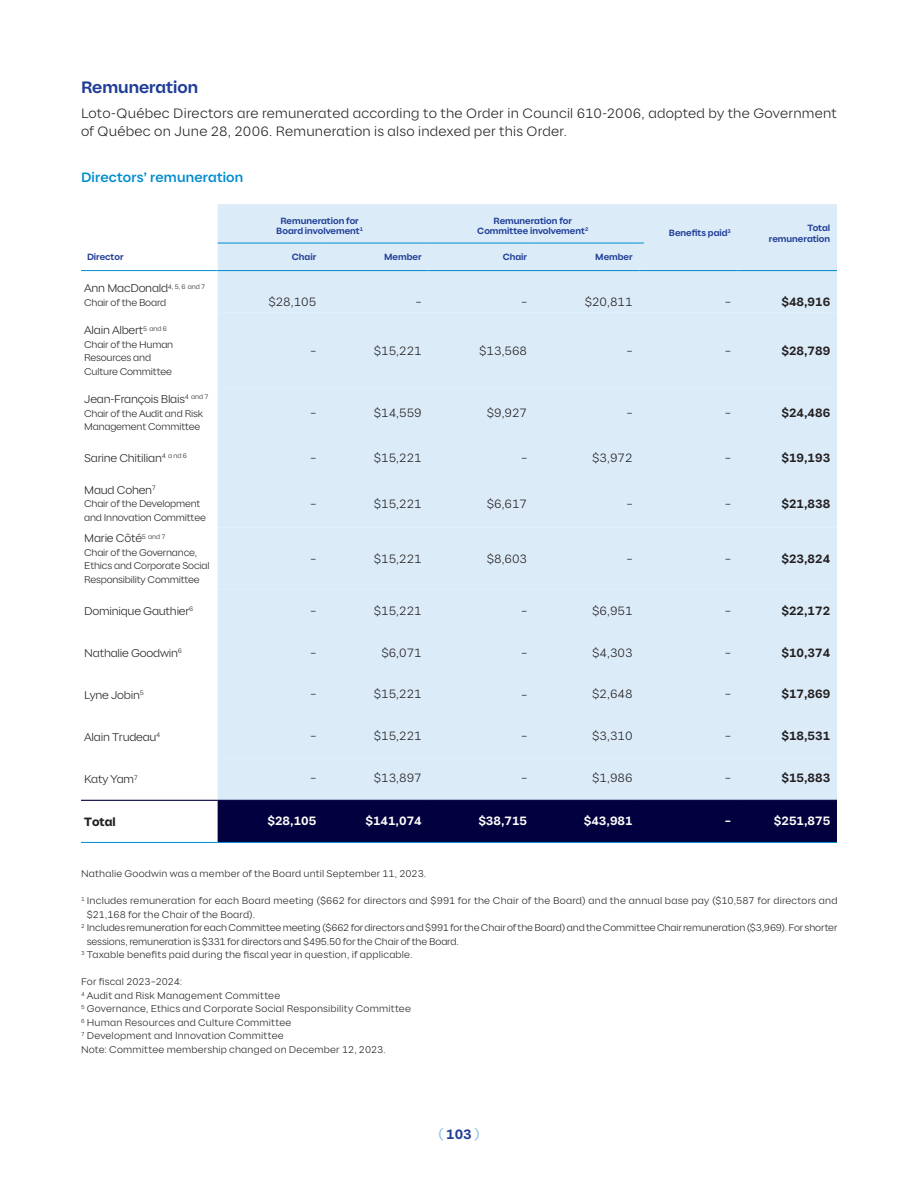
<style>
.page{position:relative;width:918px;height:1188px;background:#fff}
.page>*{position:absolute;margin:0;border:0;box-sizing:border-box;transform-origin:0 0}
.Sous-titre_foncé{font:600 16.5px "Loto Qc";color:#203e96}
.Texte_courant_-_Justifié{font:300 13.5px/18px "Loto Qc";letter-spacing:.015em;color:#231f20}
.Sous-titre_niveau_2{font:500 13.5px "Loto Qc";letter-spacing:.01em;color:#008ccf}
.t1{font:600 13.5px "Loto Qc";color:#203e96}
.t2{font:300 12px "Loto Qc";color:#231f20}
.t3{font:600 12px "Loto Qc";color:#231f20}
.t4{font:600 12px "Loto Qc";color:#fff}
.Texte_bold_-_Tableau{font:700 12px "Loto Qc";color:#231f20}
.t5{font:300 11.25px "Loto Qc";letter-spacing:-.02em;color:#231f20}
.Notes{font:300 9.75px/13.5px "Loto Qc";letter-spacing:-.005em;color:#231f20}
.Notes-2{font:300 9.75px/13.5px "Loto Qc";letter-spacing:.02em;color:#231f20}
.Notes-3{font:300 9.75px "Loto Qc";letter-spacing:.015em;color:#231f20}
.t6{font:600 9px "Loto Qc";color:#203e96}
.s1{font-weight:400;color:#8fc3e9}
</style>
<div class="page">
<div style="left:218px;top:204px;width:619px;height:66px;background:#dbebf8"></div>
<div style="left:218px;top:271px;width:619px;height:529px;background:#dbebf8"></div>
<hr style="left:81px;top:842px;width:137px;height:1px;background:#008ccf">
<hr style="left:218px;top:243px;width:105px;height:1px;background:#008ccf">
<hr style="left:323px;top:243px;width:105px;height:1px;background:#008ccf">
<hr style="left:428px;top:243px;width:106px;height:1px;background:#008ccf">
<hr style="left:534px;top:243px;width:105px;height:1px;background:#008ccf">
<hr style="left:81px;top:270px;width:137px;height:1px;background:#008ccf">
<hr style="left:218px;top:270px;width:105px;height:1px;background:#008ccf">
<hr style="left:323px;top:270px;width:105px;height:1px;background:#008ccf">
<hr style="left:428px;top:270px;width:106px;height:1px;background:#008ccf">
<hr style="left:534px;top:270px;width:105px;height:1px;background:#008ccf">
<hr style="left:644px;top:270px;width:94px;height:1px;background:#008ccf">
<hr style="left:738px;top:270px;width:99px;height:1px;background:#008ccf">
<hr style="left:81px;top:800px;width:137px;height:1px;background:#02003e">
<div style="left:218px;top:800px;width:619px;height:43px;background:#02003e"></div>
<hr style="left:644px;top:800px;width:94px;height:1px;background:#02003e">
<hr style="left:738px;top:800px;width:99px;height:1px;background:#02003e">
<p class="Sous-titre_foncé" style="left:81px;top:77px;width:119px">Remuneration</p>
<p class="Texte_courant_-_Justifié" style="left:81px;top:104px;width:758px">Loto-Québec Directors are remunerated according to the Order in Council 610-2006, adopted by the Government of Québec on June 28, 2006. Remuneration is also indexed per this Order.</p>
<p class="Sous-titre_niveau_2" style="left:81px;top:169px;width:164px">Directors’ remuneration</p>
<p class="t6" style="left:87px;top:251px;width:38px">Director</p>
<p class="t6" style="left:280px;top:215px;width:80px">Remuneration for</p>
<p class="t6" style="left:276px;top:226px;width:88px">Board involvement<sup>1</sup></p>
<p class="t6" style="left:494px;top:215px;width:80px">Remuneration for</p>
<p class="t6" style="left:477px;top:226px;width:113px">Committee involvement<sup>2</sup></p>
<p class="t6" style="left:669px;top:228px;width:63px">Benefits paid<sup>3</sup></p>
<p class="t6" style="left:292px;top:251px;width:26px">Chair</p>
<p class="t6" style="left:384px;top:251px;width:39px">Member</p>
<p class="t6" style="left:503px;top:251px;width:26px">Chair</p>
<p class="t6" style="left:595px;top:251px;width:39px">Member</p>
<p class="t6" style="left:807px;top:222px;width:24px">Total</p>
<p class="t6" style="left:769px;top:233px;width:63px">remuneration</p>
<p class="t5" style="left:84px;top:282px;width:123px">Ann MacDonald<sup>4,</sup> <sup>5,</sup> <sup>6</sup> <sup>and</sup> <sup>7</sup></p>
<p class="Notes" style="left:84px;top:296px;width:83px">Chair of the Board</p>
<p class="t2" style="left:268px;top:294px;width:49px">$28,105</p>
<p class="t2" style="left:416px;top:294px;width:7px">–</p>
<p class="t2" style="left:521px;top:294px;width:7px">–</p>
<p class="t2" style="left:585px;top:294px;width:49px">$20,811</p>
<p class="t2" style="left:725px;top:294px;width:7px">–</p>
<p class="t3" style="left:781px;top:294px;width:50px">$48,916</p>
<p class="t5" style="left:84px;top:324px;width:84px">Alain Albert<sup>5</sup> <sup>and</sup> <sup>6</sup></p>
<p class="Notes" style="left:84px;top:337px;width:91px">Chair of the Human<br>Resources and<br>Culture Committee</p>
<p class="t2" style="left:311px;top:344px;width:7px">–</p>
<p class="t2" style="left:374px;top:344px;width:49px">$15,221</p>
<p class="t2" style="left:479px;top:344px;width:49px">$13,568</p>
<p class="t2" style="left:627px;top:344px;width:7px">–</p>
<p class="t2" style="left:725px;top:344px;width:7px">–</p>
<p class="t3" style="left:781px;top:343px;width:50px">$28,789</p>
<p class="t5" style="left:84px;top:393px;width:126px">Jean-François Blais<sup>4</sup> <sup>and</sup> <sup>7</sup></p>
<p class="Notes" style="left:84px;top:406px;width:120px">Chair of the Audit and Risk<br>Management Committee</p>
<p class="t2" style="left:311px;top:406px;width:7px">–</p>
<p class="t2" style="left:374px;top:406px;width:49px">$14,559</p>
<p class="t2" style="left:487px;top:406px;width:42px">$9,927</p>
<p class="t2" style="left:627px;top:406px;width:7px">–</p>
<p class="t2" style="left:725px;top:406px;width:7px">–</p>
<p class="t3" style="left:781px;top:405px;width:50px">$24,486</p>
<p class="t5" style="left:84px;top:451px;width:104px">Sarine Chitilian<sup>4</sup> <sup>a</sup> <sup>nd</sup> <sup>6</sup></p>
<p class="t2" style="left:311px;top:451px;width:7px">–</p>
<p class="t2" style="left:374px;top:451px;width:49px">$15,221</p>
<p class="t2" style="left:521px;top:451px;width:7px">–</p>
<p class="t2" style="left:592px;top:451px;width:42px">$3,972</p>
<p class="t2" style="left:725px;top:451px;width:7px">–</p>
<p class="t3" style="left:781px;top:451px;width:50px">$19,193</p>
<p class="t5" style="left:84px;top:483px;width:73px">Maud Cohen<sup>7</sup></p>
<p class="Notes" style="left:84px;top:497px;width:123px">Chair of the Development and Innovation Committee</p>
<p class="t2" style="left:311px;top:496px;width:7px">–</p>
<p class="t2" style="left:374px;top:496px;width:49px">$15,221</p>
<p class="t2" style="left:487px;top:496px;width:42px">$6,617</p>
<p class="t2" style="left:627px;top:496px;width:7px">–</p>
<p class="t2" style="left:725px;top:496px;width:7px">–</p>
<p class="t3" style="left:781px;top:496px;width:50px">$21,838</p>
<p class="t5" style="left:84px;top:532px;width:83px">Marie Côté<sup>5</sup> <sup>and</sup> <sup>7</sup></p>
<p class="Notes" style="left:84px;top:546px;width:127px">Chair of the Governance,<br>Ethics and Corporate Social<br>Responsibility Committee</p>
<p class="t2" style="left:311px;top:552px;width:7px">–</p>
<p class="t2" style="left:374px;top:552px;width:49px">$15,221</p>
<p class="t2" style="left:487px;top:552px;width:42px">$8,603</p>
<p class="t2" style="left:627px;top:552px;width:7px">–</p>
<p class="t2" style="left:725px;top:552px;width:7px">–</p>
<p class="t3" style="left:781px;top:551px;width:50px">$23,824</p>
<p class="t5" style="left:84px;top:604px;width:111px">Dominique Gauthier<sup>6</sup></p>
<p class="t2" style="left:311px;top:604px;width:7px">–</p>
<p class="t2" style="left:374px;top:604px;width:49px">$15,221</p>
<p class="t2" style="left:521px;top:604px;width:7px">–</p>
<p class="t2" style="left:592px;top:604px;width:42px">$6,951</p>
<p class="t2" style="left:725px;top:604px;width:7px">–</p>
<p class="t3" style="left:781px;top:604px;width:50px">$22,172</p>
<p class="t5" style="left:84px;top:646px;width:99px">Nathalie Goodwin<sup>6</sup></p>
<p class="t2" style="left:311px;top:646px;width:7px">–</p>
<p class="t2" style="left:381px;top:646px;width:42px">$6,071</p>
<p class="t2" style="left:521px;top:646px;width:7px">–</p>
<p class="t2" style="left:592px;top:646px;width:42px">$4,303</p>
<p class="t2" style="left:725px;top:646px;width:7px">–</p>
<p class="t3" style="left:781px;top:646px;width:50px">$10,374</p>
<p class="t5" style="left:84px;top:688px;width:61px">Lyne Jobin<sup>5</sup></p>
<p class="t2" style="left:311px;top:687px;width:7px">–</p>
<p class="t2" style="left:374px;top:687px;width:49px">$15,221</p>
<p class="t2" style="left:521px;top:688px;width:7px">–</p>
<p class="t2" style="left:592px;top:687px;width:42px">$2,648</p>
<p class="t2" style="left:725px;top:687px;width:7px">–</p>
<p class="t3" style="left:781px;top:687px;width:50px">$17,869</p>
<p class="t5" style="left:84px;top:731px;width:78px">Alain Trudeau<sup>4</sup></p>
<p class="t2" style="left:311px;top:729px;width:7px">–</p>
<p class="t2" style="left:374px;top:729px;width:49px">$15,221</p>
<p class="t2" style="left:521px;top:729px;width:7px">–</p>
<p class="t2" style="left:592px;top:729px;width:42px">$3,310</p>
<p class="t2" style="left:725px;top:729px;width:7px">–</p>
<p class="t3" style="left:781px;top:729px;width:50px">$18,531</p>
<p class="t5" style="left:84px;top:773px;width:55px">Katy Yam<sup>7</sup></p>
<p class="t2" style="left:311px;top:771px;width:7px">–</p>
<p class="t2" style="left:374px;top:771px;width:49px">$13,897</p>
<p class="t2" style="left:521px;top:771px;width:7px">–</p>
<p class="t2" style="left:592px;top:771px;width:42px">$1,986</p>
<p class="t2" style="left:725px;top:771px;width:7px">–</p>
<p class="t3" style="left:781px;top:771px;width:50px">$15,883</p>
<p class="Texte_bold_-_Tableau" style="left:84px;top:814px;width:33px">Total</p>
<p class="t4" style="left:267px;top:813px;width:50px">$28,105</p>
<p class="t4" style="left:365px;top:813px;width:58px">$141,074</p>
<p class="t4" style="left:478px;top:813px;width:50px">$38,715</p>
<p class="t4" style="left:584px;top:813px;width:50px">$43,981</p>
<p class="t4" style="left:725px;top:813px;width:7px">–</p>
<p class="t4" style="left:774px;top:813px;width:58px">$251,875</p>
<p class="Notes-3" style="left:81px;top:868px;width:347px">Nathalie Goodwin was a member of the Board until September 11, 2023.</p>
<p class="Notes-2" style="left:87px;top:894px;width:752px;text-indent:-6px"><sup>1</sup> Includes remuneration for each Board meeting ($662 for directors and $991 for the Chair of the Board) and the annual base pay ($10,587 for directors and $21,168 for the Chair of the Board).</p>
<p class="Notes" style="left:87px;top:921px;width:752px;text-indent:-6px"><sup>2</sup> Includes remuneration for each Committee meeting ($662 for directors and $991 for the Chair of the Board) and the Committee Chair remuneration ($3,969). For shorter sessions, remuneration is $331 for directors and $495.50 for the Chair of the Board.</p>
<p class="Notes-2" style="left:81px;top:948px;width:333px"><sup>3</sup> Taxable benefits paid during the fiscal year in question, if applicable.</p>
<p class="Notes" style="left:81px;top:975px;width:103px">For fiscal 2023–2024:</p>
<p class="Notes-2" style="left:81px;top:989px;width:201px"><sup>4</sup> Audit and Risk Management Committee</p>
<p class="Notes-2" style="left:81px;top:1002px;width:331px"><sup>5</sup> Governance, Ethics and Corporate Social Responsibility Committee</p>
<p class="Notes-2" style="left:81px;top:1016px;width:212px"><sup>6</sup> Human Resources and Culture Committee</p>
<p class="Notes-2" style="left:81px;top:1029px;width:204px"><sup>7</sup> Development and Innovation Committee</p>
<p class="Notes-2" style="left:81px;top:1043px;width:306px">Note: Committee membership changed on December 12, 2023.</p>
<h2 class="t1" style="left:438px;top:1126px;width:43px"><span class="s1">(</span> 103 <span class="s1">)</span></h2>
</div>
